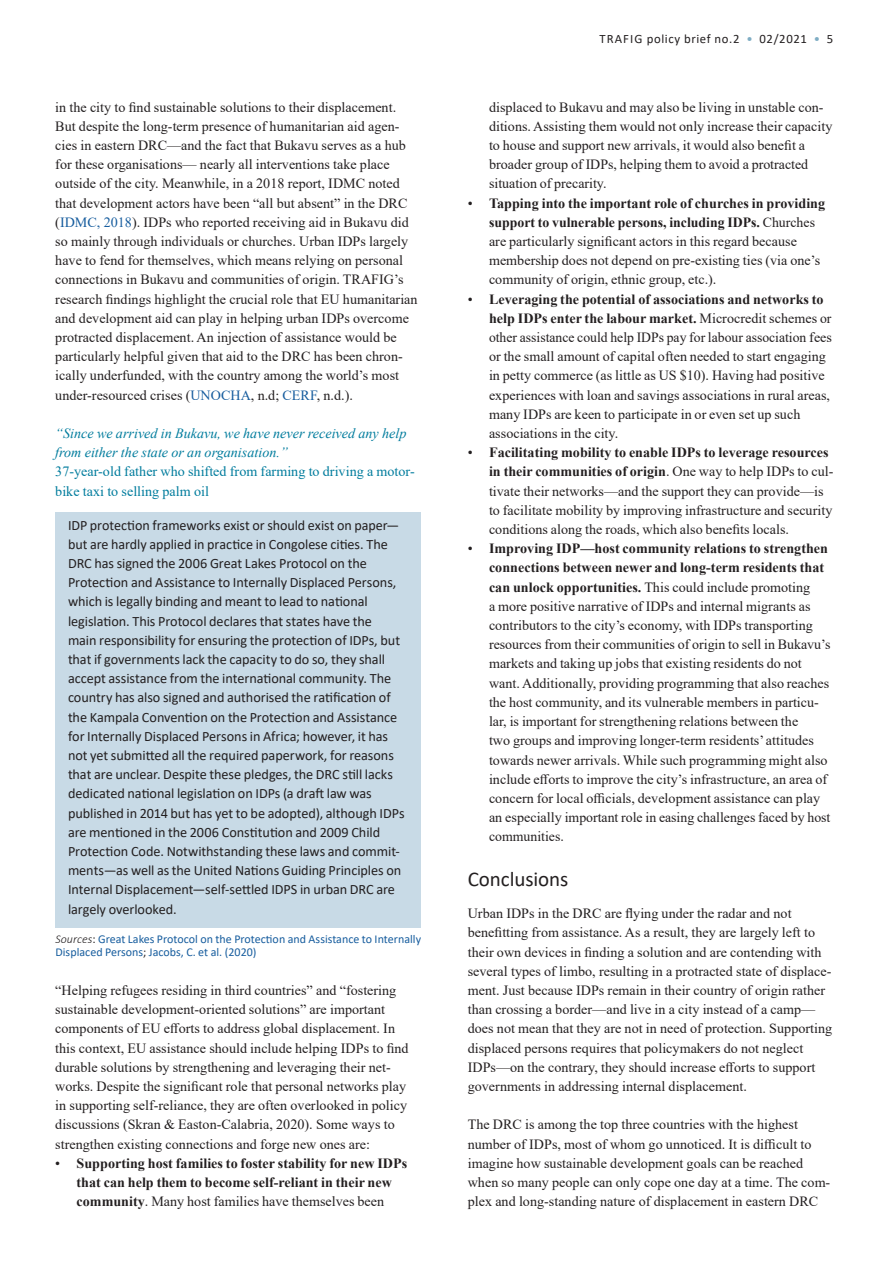
<style>
.page{position:relative;width:893px;height:1263px;background:#fff}
.page>*{position:absolute;margin:0;border:0;box-sizing:border-box;transform-origin:0 0}
.zw_1{font:21px "Calibri";letter-spacing:-.005em;color:#231f20}
.Box_text{font:14.25px/19.2px "Calibri";letter-spacing:-.005em;color:#231f20}
.text{font:14.1px/19.2px "Times New Roman";color:#231f20}
.aufzaehlung_txt{font:14.1px/19.2px "Times New Roman";color:#231f20}
.aufzaehlung_txt-2{font:700 14.1px/19.2px "Times New Roman";color:#231f20;text-align:center}
.text_blau{font:italic 14.1px/19.2px "Times New Roman";color:#007c9d}
.text-2{font:14.1px/19.2px "Times New Roman";color:#007c9d}
.t1{font:12.75px "Calibri";letter-spacing:.05em;color:#231f20}
.bildunterschrift{font:12px/13.5px "Calibri";color:#175d9e}
.s1{color:#175d9e}
.s2{font-weight:300;font-style:italic;color:#231f20}
.s3{color:#231f20}
.s4{font-weight:400}
.s5{color:#7fadc4}
.s6{font-weight:700}
</style>
<div class="page">
<div style="left:55px;top:512px;width:366px;height:416px;background:#c8dae6"></div>
<p class="text" style="left:55px;top:97px;width:364px">in the city to find sustainable solutions to their displacement.<br>But despite the long-term presence of humanitarian aid agen&shy;cies in eastern DRC—and the fact that Bukavu serves as a hub for these organisations— nearly all interventions take place outside of the city. Meanwhile, in a 2018 report, IDMC noted that development actors have been “all but absent” in the DRC (<span class="s1">IDMC, 2018</span>). IDPs who reported receiving aid in Bukavu did so mainly through individuals or churches. Urban IDPs largely have to fend for themselves, which means relying on personal connections in Bukavu and communities of origin. TRAFIG’s research findings highlight the crucial role that EU humanitarian and development aid can play in helping urban IDPs overcome protracted displacement. An injection of assistance would be particularly helpful given that aid to the DRC has been chron&shy;ically underfunded, with the country among the world’s most under-resourced crises (<span class="s1">UNOCHA</span>, n.d; <span class="s1">CERF</span>, n.d.).</p>
<p class="text_blau" style="left:55px;top:423px;width:353px">“Since we arrived in Bukavu, we have never received any help from either the state or an organisation.”</p>
<p class="text-2" style="left:55px;top:462px;width:361px">37-year-old father who shifted from farming to driving a motor&shy;bike taxi to selling palm oil</p>
<p class="Box_text" style="left:68px;top:515px;width:338px">IDP protection frameworks exist or should exist on paper— but are hardly applied in practice in Congolese cities. The DRC has signed the 2006 Great Lakes Protocol on the Protection and Assistance to Internally Displaced Persons, which is legally binding and meant to lead to national legislation. This Protocol declares that states have the<br>main responsibility for ensuring the protection of IDPs, but that if governments lack the capacity to do so, they shall accept assistance from the international community. The country has also signed and authorised the ratification of the Kampala Convention on the Protection and Assistance for Internally Displaced Persons in Africa; however, it has not yet submitted all the required paperwork, for reasons that are unclear. Despite these pledges, the DRC still lacks dedicated national legislation on IDPs (a draft law was published in 2014 but has yet to be adopted), although IDPs are mentioned in the 2006 Constitution and 2009 Child Protection Code. Notwithstanding these laws and commit&shy;ments—as well as the United Nations Guiding Principles on Internal Displacement—self-settled IDPS in urban DRC are largely overlooked.</p>
<p class="bildunterschrift" style="left:55px;top:932px;width:367px"><span class="s2">Sources</span><span class="s3">:</span> Great Lakes Protocol on the Protection and Assistance to Internally<br>Displaced Persons<span class="s3">;</span> Jacobs, C. et al. (2020)</p>
<p class="text" style="left:55px;top:980px;width:355px">“Helping refugees residing in third countries” and “fostering sustainable development-oriented solutions” are important components of EU efforts to address global displacement. In this context, EU assistance should include helping IDPs to find durable solutions by strengthening and leveraging their net&shy;works. Despite the significant role that personal networks play in supporting self-reliance, they are often overlooked in policy discussions (Skran &amp; Easton-Calabria, 2020). Some ways to strengthen existing connections and forge new ones are:</p>
<p class="aufzaehlung_txt-2" style="left:55px;top:1153px;width:353px"><span class="s4">•</span> Supporting host families to foster stability for new IDPs that can help them to become self-reliant in their new community<span class="s4">. Many host families have themselves been</span></p>
<p class="t1" style="left:599px;top:29px;width:236px">TRAFIG policy brief no.2 <span class="s5">•</span> 02/2021 <span class="s5">•</span> 5</p>
<p class="aufzaehlung_txt" style="left:489px;top:97px;width:345px">displaced to Bukavu and may also be living in unstable con&shy;ditions. Assisting them would not only increase their capacity to house and support new arrivals, it would also benefit a broader group of IDPs, helping them to avoid a protracted situation of precarity.</p>
<p class="aufzaehlung_txt" style="left:489px;top:193px;width:338px;text-indent:-21px">• <span class="s6">Tapping into the important role of churches in providing support to vulnerable persons, including IDPs.</span> Churches are particularly significant actors in this regard because membership does not depend on pre-existing ties (via one’s community of origin, ethnic group, etc.).</p>
<p class="aufzaehlung_txt" style="left:489px;top:289px;width:345px;text-indent:-21px">• <span class="s6">Leveraging the potential of associations and networks to help IDPs enter the labour market.</span> Microcredit schemes or other assistance could help IDPs pay for labour association fees or the small amount of capital often needed to start engaging in petty commerce (as little as US $10). Having had positive experiences with loan and savings associations in rural areas, many IDPs are keen to participate in or even set up such associations in the city.</p>
<p class="aufzaehlung_txt" style="left:489px;top:442px;width:346px;text-indent:-21px">• <span class="s6">Facilitating mobility to enable IDPs to leverage resources in their communities of origin</span>. One way to help IDPs to cul&shy;tivate their networks—and the support they can provide—is to facilitate mobility by improving infrastructure and security conditions along the roads, which also benefits locals.</p>
<p class="aufzaehlung_txt" style="left:489px;top:538px;width:343px;text-indent:-21px">• <span class="s6">Improving IDP—host community relations to strengthen connections between newer and long-term residents that can unlock opportunities.</span> This could include promoting<br>a more positive narrative of IDPs and internal migrants as contributors to the city’s economy, with IDPs transporting resources from their communities of origin to sell in Bukavu’s markets and taking up jobs that existing residents do not want. Additionally, providing programming that also reaches the host community, and its vulnerable members in particu&shy;lar, is important for strengthening relations between the<br>two groups and improving longer-term residents’ attitudes towards newer arrivals. While such programming might also include efforts to improve the city’s infrastructure, an area of concern for local officials, development assistance can play an especially important role in easing challenges faced by host communities.</p>
<p class="zw_1" style="left:468px;top:864px;width:102px">Conclusions</p>
<p class="text" style="left:468px;top:903px;width:366px">Urban IDPs in the DRC are flying under the radar and not benefitting from assistance. As a result, they are largely left to their own devices in finding a solution and are contending with several types of limbo, resulting in a protracted state of displace&shy;ment. Just because IDPs remain in their country of origin rather than crossing a border—and live in a city instead of a camp— does not mean that they are not in need of protection. Supporting displaced persons requires that policymakers do not neglect IDPs—on the contrary, they should increase efforts to support governments in addressing internal displacement.</p>
<p class="text" style="left:468px;top:1114px;width:364px">The DRC is among the top three countries with the highest number of IDPs, most of whom go unnoticed. It is difficult to imagine how sustainable development goals can be reached when so many people can only cope one day at a time. The com&shy;plex and long-standing nature of displacement in eastern DRC</p>
</div>
